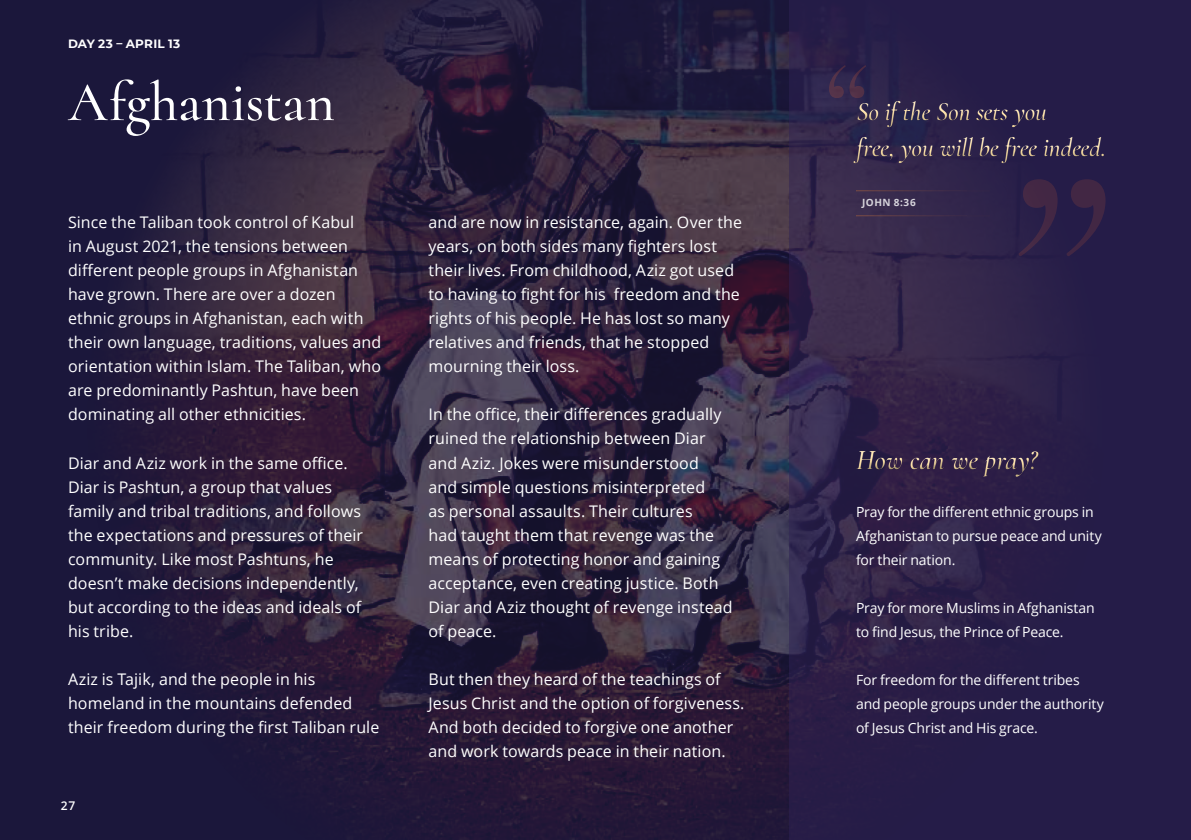
<style>
.page{position:relative;width:1191px;height:840px;background:#fff}
.page>*{position:absolute;margin:0;border:0;box-sizing:border-box;transform-origin:0 0}
.t1{font:500 56px "Cormorant";letter-spacing:-.005em;color:#fff}
.t2{font:italic 600 28px "Cormorant";letter-spacing:-.01em;color:#ffe4a9}
.t3{font:italic 600 26px/36px "Cormorant";letter-spacing:-.02em;color:#ffe4a9}
.t4{font:16px/24px "Open Sans";letter-spacing:.005em;color:#fff}
.t5{font:14px/24px "Open Sans";letter-spacing:-.01em;color:#fff}
.t6{font:700 12px "Montserrat";letter-spacing:.025em;color:#fff}
.t7{font:600 12px "Open Sans";color:#fff}
.t8{font:700 10px "Open Sans";letter-spacing:.055em;color:#fff}
</style>
<div class="page">
<div style="left:0;top:0;width:1191px;height:839px;background:#1b173b"></div>
<img style="left:125px;top:0;width:664px;height:839px">
<svg style="left:789px;top:0;width:402px;height:839px;fill:#261c48"></svg>
<div style="left:846px;top:438px;width:204px;height:48px;background:#2d1d46"></div>
<div style="left:846px;top:440px;width:207px;height:50px;background:#2d1d46"></div>
<div style="left:846px;top:87px;width:270px;height:71px;background:#fff;opacity:.75"></div>
<div style="left:846px;top:111px;width:270px;height:57px;background:#000;opacity:.5"></div>
<svg style="left:829px;top:65px;width:37px;height:33px"></svg>
<svg style="left:1066px;top:179px;width:39px;height:77px"></svg>
<svg style="left:1018px;top:179px;width:39px;height:77px"></svg>
<hr style="left:856px;top:190px;width:166px;height:1px;background:#f08230">
<hr style="left:856px;top:215px;width:166px;height:1px;background:#f08230">
<p class="t6" style="left:68px;top:35px;width:114px">DAY 23 – APRIL 13</p>
<h1 class="t1" style="left:68px;top:68px;width:268px">Afghanistan</h1>
<p class="t4" style="left:68px;top:210px;width:314px">Since the Taliban took control of Kabul<br>in August 2021, the tensions between different people groups in Afghanistan have grown. There are over a dozen ethnic groups in Afghanistan, each with their own language, traditions, values and orientation within Islam. The Taliban, who are predominantly Pashtun, have been dominating all other ethnicities.</p>
<p class="t4" style="left:68px;top:450px;width:297px">Diar and Aziz work in the same office.<br>Diar is Pashtun, a group that values family and tribal traditions, and follows the expectations and pressures of their community. Like most Pashtuns, he doesn’t make decisions independently, but according to the ideas and ideals of his tribe.</p>
<p class="t4" style="left:68px;top:666px;width:313px">Aziz is Tajik, and the people in his homeland in the mountains defended their freedom during the first Taliban rule</p>
<p class="t7" style="left:61px;top:796px;width:16px">27</p>
<p class="t4" style="left:428px;top:210px;width:315px">and are now in resistance, again. Over the years, on both sides many fighters lost their lives. From childhood, Aziz got used to having to fight for his freedom and the rights of his people. He has lost so many relatives and friends, that he stopped mourning their loss.</p>
<p class="t4" style="left:428px;top:402px;width:306px">In the office, their differences gradually ruined the relationship between Diar and Aziz. Jokes were misunderstood<br>and simple questions misinterpreted<br>as personal assaults. Their cultures<br>had taught them that revenge was the means of protecting honor and gaining acceptance, even creating justice. Both Diar and Aziz thought of revenge instead of peace.</p>
<p class="t4" style="left:428px;top:666px;width:317px">But then they heard of the teachings of Jesus Christ and the option of forgiveness.<br>And both decided to forgive one another and work towards peace in their nation.</p>
<h3 class="t3" style="left:856px;top:94px;width:251px">So if the Son sets you<br>free, you will be free indeed.</h3>
<p class="t8" style="left:862px;top:195px;width:55px">JOHN 8:36</p>
<h2 class="t2" style="left:856px;top:442px;width:183px">How can we pray?</h2>
<p class="t5" style="left:856px;top:499px;width:247px">Pray for the different ethnic groups in<br>Afghanistan to pursue peace and unity for their nation.</p>
<p class="t5" style="left:856px;top:595px;width:240px">Pray for more Muslims in Afghanistan to find Jesus, the Prince of Peace.</p>
<p class="t5" style="left:856px;top:667px;width:249px">For freedom for the different tribes and people groups under the authority of Jesus Christ and His grace.</p>
</div>
